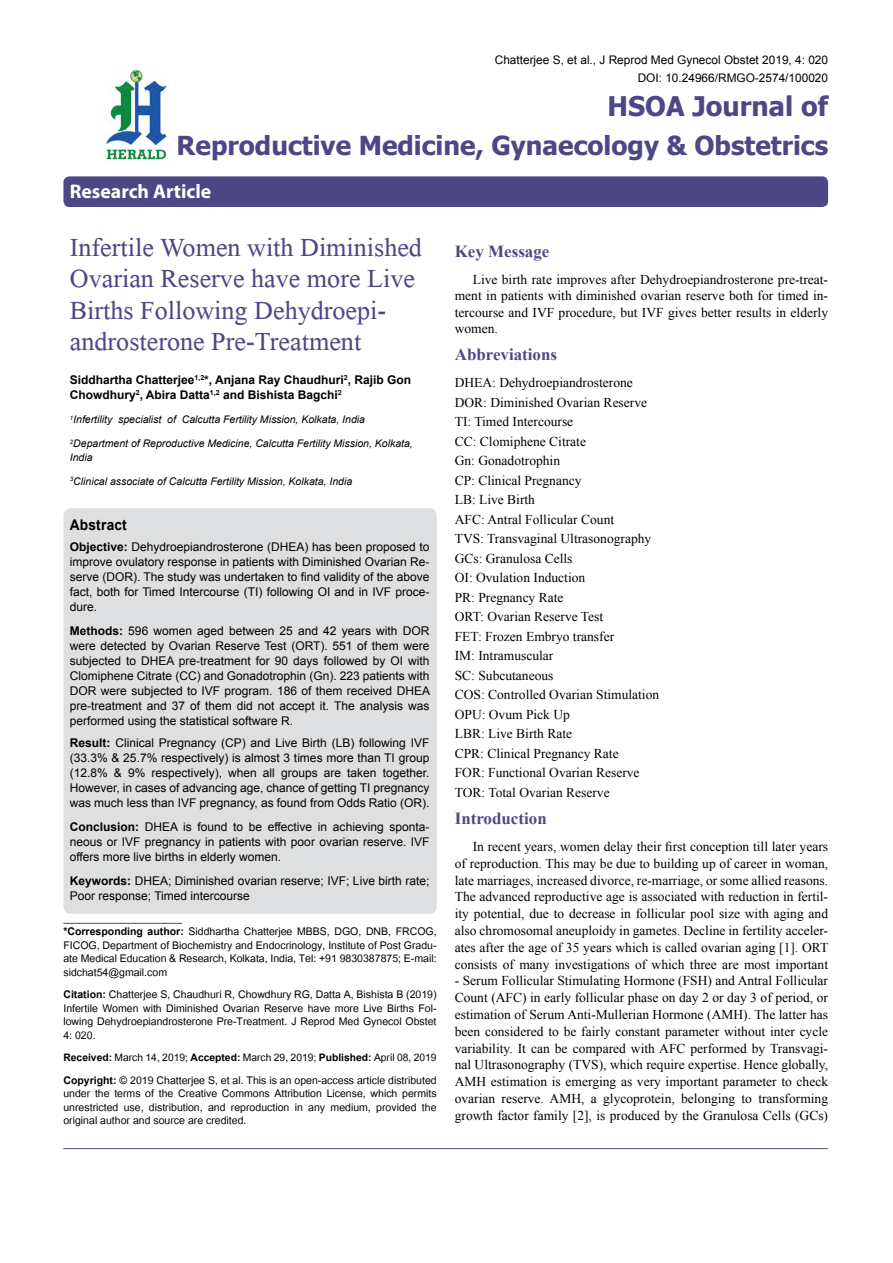
<style>
.page{position:relative;width:893px;height:1263px;background:#fff}
.page>*{position:absolute;margin:0;border:0;box-sizing:border-box;transform-origin:0 0}
.t1{font:39px/31.5px "Microsoft Himalaya";color:#4d4785}
.t2{font:700 27px "Tahoma";color:#4d4785}
.t3{font:700 26.1px "Tahoma";color:#4d4785}
.t4{font:700 19.8px "Myriad Hebrew";color:#fff}
.t5{font:700 16.95px "Times New Roman";color:#4d4785}
.t6{font:700 14.85px "Arial";letter-spacing:.015em;color:#000;scale:.93 1}
.t7{font:14.7px/13.5px "Utsaah";color:#000;text-align:justify}
.t8{font:14.4px "Utsaah";color:#000}
.t9{font:13.5px/19.5px "Times New Roman";color:#000;text-align:justify}
.t10{font:12px/15px "Arial";color:#000;text-align:justify}
.t11{font:700 12px/15px "Arial";color:#000}
.t12{font:11.85px/18px "Arial";color:#000;text-align:right}
.t13{font:italic 10.5px/13.5px "Arial";color:#000}
.s1{font-weight:700}
</style>
<div class="page">
<div style="left:63px;top:176px;width:765px;height:31px;background:#4d4785;border-radius:6px"></div>
<hr style="left:63px;top:923px;width:119px;height:1px;background:#4d4785">
<img style="left:105px;top:70px;width:64px;height:92px">
<hr style="left:63px;top:1148px;width:765px;height:1px;background:#4d4785">
<div style="left:63px;top:508px;width:374px;height:406px;background:#dedfe0;border-radius:8px"></div>
<p class="t12" style="left:495px;top:51px;width:335px">Chatterjee S, et al., J Reprod Med Gynecol Obstet 2019, 4: 020<br>DOI: 10.24966/RMGO-2574/100020</p>
<h2 class="t2" style="left:607px;top:88px;width:222px">HSOA Journal of</h2>
<h3 class="t3" style="left:177px;top:127px;width:653px">Reproductive Medicine, Gynaecology &amp; Obstetrics</h3>
<h3 class="t4" style="left:70px;top:180px;width:143px">Research Article</h3>
<h1 class="t1" style="left:70px;top:226px;width:354px">Infertile Women with Diminished<br>Ovarian Reserve have more Live<br>Births Following Dehydroepi&shy;androsterone Pre-Treatment</h1>
<p class="t11" style="left:70px;top:373px;width:343px">Siddhartha Chatterjee<sup>1,2</sup>*, Anjana Ray Chaudhuri<sup>2</sup>, Rajib Gon<br>Chowdhury<sup>2</sup>, Abira Datta<sup>1,2</sup> and Bishista Bagchi<sup>2</sup></p>
<p class="t13" style="left:70px;top:413px;width:297px"><sup>1</sup>Infertility specialist of Calcutta Fertility Mission, Kolkata, India</p>
<p class="t13" style="left:70px;top:437px;width:345px"><sup>2</sup>Department of Reproductive Medicine, Calcutta Fertility Mission, Kolkata,<br>India</p>
<p class="t13" style="left:70px;top:474px;width:284px"><sup>3</sup>Clinical associate of Calcutta Fertility Mission, Kolkata, India</p>
<p class="t6" style="left:70px;top:515px;width:63px">Abstract</p>
<p class="t10" style="left:70px;top:539px;width:361px"><span class="s1">Objective:</span> Dehydroepiandrosterone (DHEA) has been proposed to improve ovulatory response in patients with Diminished Ovarian Re&shy;serve (DOR). The study was undertaken to find validity of the above fact, both for Timed Intercourse (TI) following OI and in IVF proce&shy;dure.</p>
<p class="t10" style="left:70px;top:623px;width:362px"><span class="s1">Methods:</span> 596 women aged between 25 and 42 years with DOR were detected by Ovarian Reserve Test (ORT). 551 of them were subjected to DHEA pre-treatment for 90 days followed by OI with Clomiphene Citrate (CC) and Gonadotrophin (Gn). 223 patients with DOR were subjected to IVF program. 186 of them received DHEA pre-treatment and 37 of them did not accept it. The analysis was performed using the statistical software R.</p>
<p class="t10" style="left:70px;top:736px;width:361px"><span class="s1">Result:</span> Clinical Pregnancy (CP) and Live Birth (LB) following IVF (33.3% &amp; 25.7% respectively) is almost 3 times more than TI group (12.8% &amp; 9% respectively), when all groups are taken together.<br>However, in cases of advancing age, chance of getting TI pregnancy was much less than IVF pregnancy, as found from Odds Ratio (OR).</p>
<p class="t10" style="left:70px;top:820px;width:361px"><span class="s1">Conclusion:</span> DHEA is found to be effective in achieving sponta&shy;neous or IVF pregnancy in patients with poor ovarian reserve. IVF offers more live births in elderly women.</p>
<p class="t10" style="left:70px;top:874px;width:361px"><span class="s1">Keywords:</span> DHEA; Diminished ovarian reserve; IVF; Live birth rate;<br>Poor response; Timed intercourse</p>
<p class="t7" style="left:63px;top:926px;width:375px"><span class="s1">*Corresponding author:</span> Siddhartha Chatterjee MBBS, DGO, DNB, FRCOG, FICOG, Department of Biochemistry and Endocrinology, Institute of Post Gradu&shy;ate Medical Education &amp; Research, Kolkata, India, Tel: +91 9830387875; E-mail: sidchat54@gmail.com</p>
<p class="t7" style="left:63px;top:989px;width:375px"><span class="s1">Citation:</span> Chatterjee S, Chaudhuri R, Chowdhury RG, Datta A, Bishista B (2019)<br>Infertile Women with Diminished Ovarian Reserve have more Live Births Fol&shy;lowing Dehydroepiandrosterone Pre-Treatment. J Reprod Med Gynecol Obstet 4: 020.</p>
<p class="t8" style="left:63px;top:1050px;width:375px"><span class="s1">Received:</span> March 14, 2019; <span class="s1">Accepted:</span> March 29, 2019; <span class="s1">Published:</span> April 08, 2019</p>
<p class="t7" style="left:63px;top:1074px;width:375px"><span class="s1">Copyright:</span> © 2019 Chatterjee S, et al. This is an open-access article distributed under the terms of the Creative Commons Attribution License, which permits unrestricted use, distribution, and reproduction in any medium, provided the original author and source are credited.</p>
<p class="t5" style="left:455px;top:239px;width:96px">Key Message</p>
<p class="t9" style="left:455px;top:271px;width:375px;line-height:16.5px;text-indent:18px">Live birth rate improves after Dehydroepiandrosterone pre-treat&shy;ment in patients with diminished ovarian reserve both for timed in&shy;tercourse and IVF procedure, but IVF gives better results in elderly women.</p>
<p class="t5" style="left:455px;top:343px;width:104px">Abbreviations</p>
<p class="t9" style="left:455px;top:373px;width:206px;text-align:left">DHEA: Dehydroepiandrosterone<br>DOR: Diminished Ovarian Reserve<br>TI: Timed Intercourse<br>CC: Clomiphene Citrate<br>Gn: Gonadotrophin<br>CP: Clinical Pregnancy<br>LB: Live Birth<br>AFC: Antral Follicular Count<br>TVS: Transvaginal Ultrasonography<br>GCs: Granulosa Cells<br>OI: Ovulation Induction<br>PR: Pregnancy Rate<br>ORT: Ovarian Reserve Test<br>FET: Frozen Embryo transfer<br>IM: Intramuscular<br>SC: Subcutaneous<br>COS: Controlled Ovarian Stimulation<br>OPU: Ovum Pick Up<br>LBR: Live Birth Rate<br>CPR: Clinical Pregnancy Rate<br>FOR: Functional Ovarian Reserve<br>TOR: Total Ovarian Reserve</p>
<p class="t5" style="left:455px;top:806px;width:93px">Introduction</p>
<p class="t9" style="left:455px;top:838px;width:375px;line-height:16.8px;text-indent:18px">In recent years, women delay their first conception till later years of reproduction. This may be due to building up of career in woman, late marriages, increased divorce, re-marriage, or some allied reasons.<br>The advanced reproductive age is associated with reduction in fertil&shy;ity potential, due to decrease in follicular pool size with aging and also chromosomal aneuploidy in gametes. Decline in fertility acceler&shy;ates after the age of 35 years which is called ovarian aging [1]. ORT consists of many investigations of which three are most important</p>
<p class="t9" style="left:455px;top:972px;width:375px;line-height:16.8px">- Serum Follicular Stimulating Hormone (FSH) and Antral Follicular Count (AFC) in early follicular phase on day 2 or day 3 of period, or estimation of Serum Anti-Mullerian Hormone (AMH). The latter has been considered to be fairly constant parameter without inter cycle variability. It can be compared with AFC performed by Transvagi&shy;nal Ultrasonography (TVS), which require expertise. Hence globally, AMH estimation is emerging as very important parameter to check ovarian reserve. AMH, a glycoprotein, belonging to transforming growth factor family [2], is produced by the Granulosa Cells (GCs)</p>
</div>
